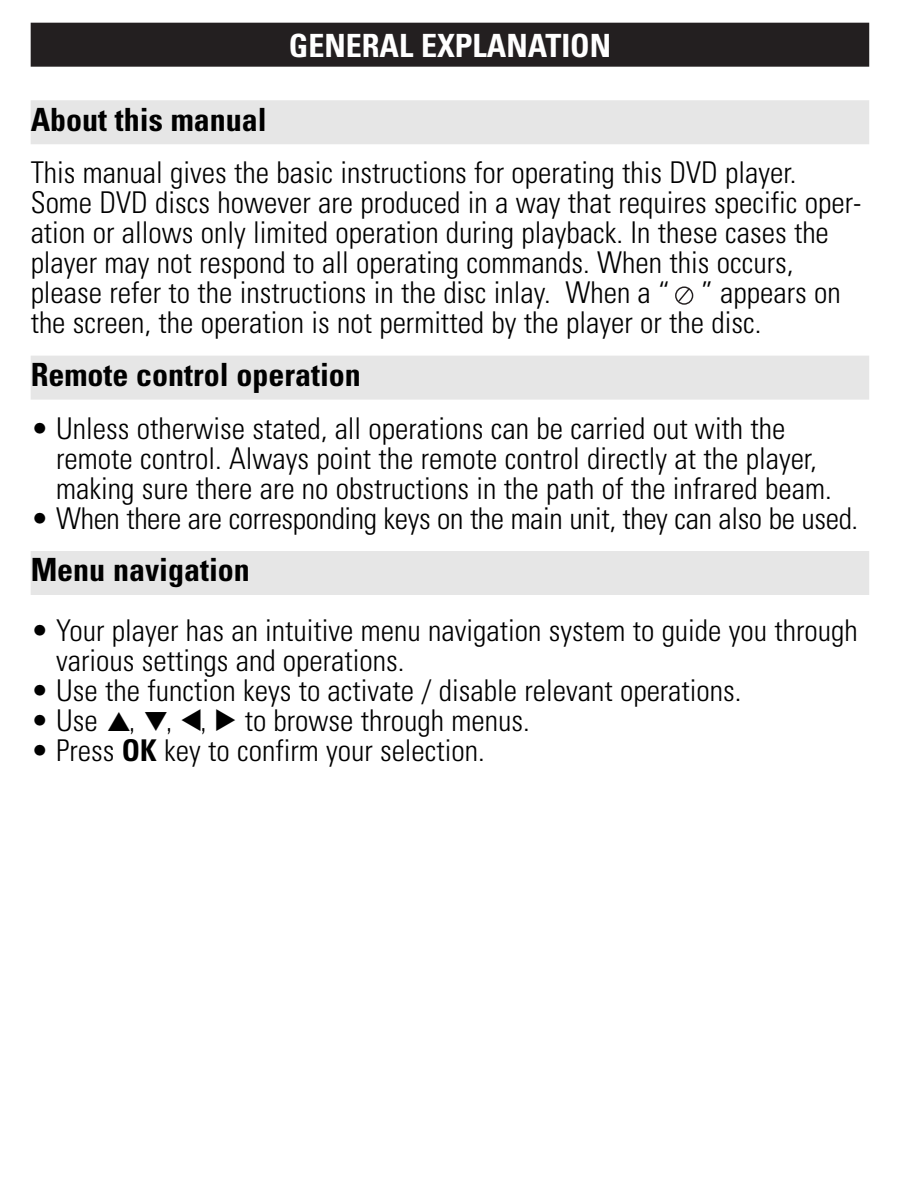
<style>
.page{position:relative;width:912px;height:1196px;background:#fff}
.page>*{position:absolute;margin:0;border:0;box-sizing:border-box;transform-origin:0 0}
.t1{font:700 condensed 32px "Univers";color:#000}
.t2{font:700 condensed 32px "Univers";color:#fff}
.t3{font:300 condensed 30px/30px "Univers";color:#000}
.s1{font-family:"Audio Four 4";font-weight:400;font-stretch:normal}
.s2{font-family:"Gill Alt One";font-stretch:normal}
.s3{font-weight:700}
</style>
<div class="page">
<svg style="left:30px;top:22px;width:840px;height:573px"></svg>
<p class="t2" style="left:289px;top:34px;width:324px">GENERAL EXPLANATION</p>
<p class="t1" style="left:31px;top:108px;width:238px">About this manual</p>
<p class="t3" style="left:31px;top:161px;width:832px">This manual gives the basic instructions for operating this DVD player.<br>Some DVD discs however are produced in a way that requires specific oper&shy;ation or allows only limited operation during playback. In these cases the player may not respond to all operating commands. When this occurs, please refer to the instructions in the disc inlay. When a “ ” appears on the screen, the operation is not permitted by the player or the disc.</p>
<p class="t1" style="left:31px;top:363px;width:332px">Remote control operation</p>
<p class="t3" style="left:56px;top:416px;width:777px;text-indent:-26px">• Unless otherwise stated, all operations can be carried out with the remote control. Always point the remote control directly at the player, making sure there are no obstructions in the path of the infrared beam.</p>
<p class="t3" style="left:31px;top:506px;width:829px">• When there are corresponding keys on the main unit, they can also be used.</p>
<p class="t1" style="left:31px;top:558px;width:221px">Menu navigation</p>
<p class="t3" style="left:56px;top:619px;width:803px;text-indent:-26px">• Your player has an intuitive menu navigation system to guide you through various settings and operations.</p>
<p class="t3" style="left:31px;top:679px;width:712px">• Use the function keys to activate / disable relevant operations.</p>
<p class="t3" style="left:31px;top:709px;width:501px">• Use <span class="s1">3</span><span class="s2">,</span> <span class="s1">4</span><span class="s2">,</span> <span class="s1">1</span><span class="s2">,</span> <span class="s1">2</span> to browse through menus.</p>
<p class="t3" style="left:31px;top:739px;width:456px">• Press <span class="s3">OK</span> key to confirm your selection.</p>
</div>
